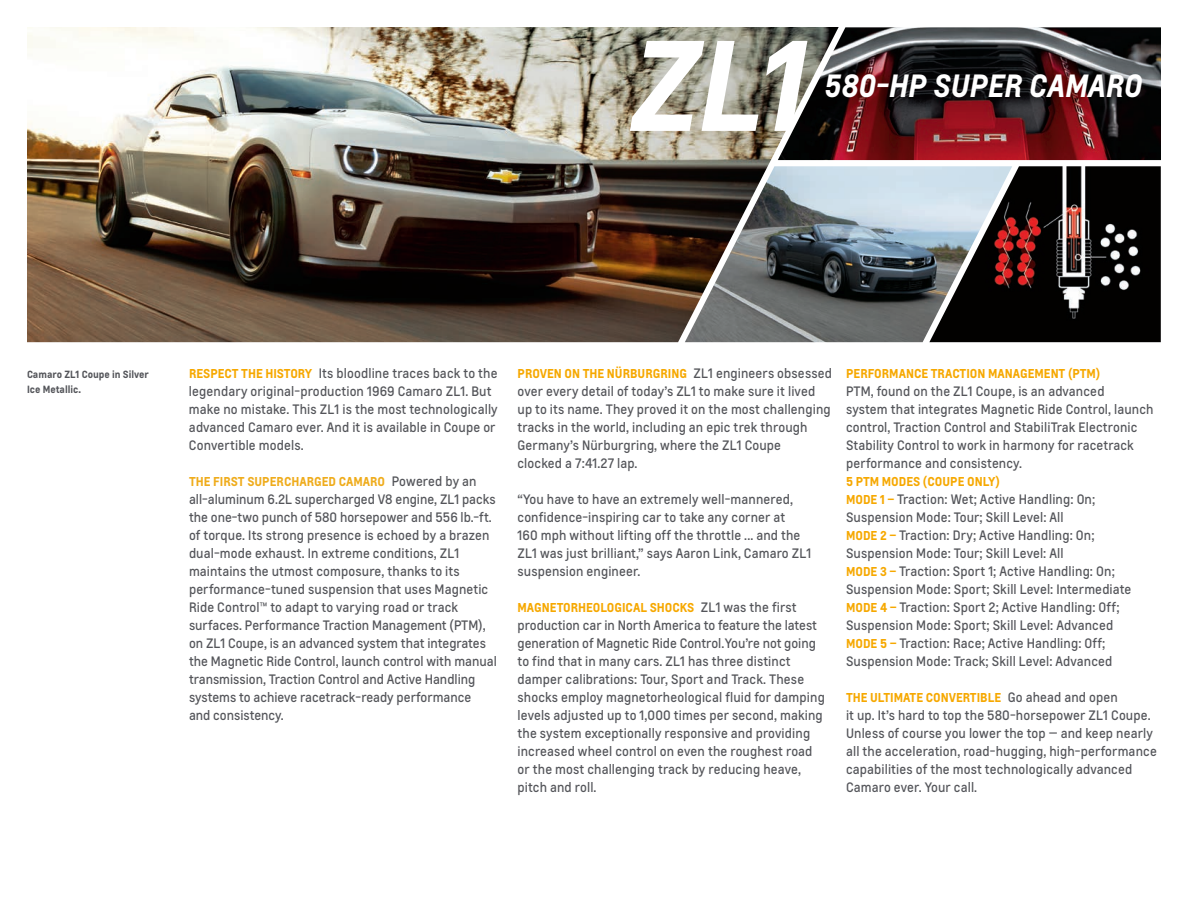
<style>
.page{position:relative;width:1188px;height:918px;background:#fff}
.page>*{position:absolute;margin:0;border:0;box-sizing:border-box;transform-origin:0 0}
.t1{font:italic 700 120px "Louis";color:#fff}
.t2{font:italic 700 30px "Louis";letter-spacing:-.005em;color:#fff}
.t3{font:12.75px/18px "Louis";letter-spacing:.01em;color:#54555a}
.t4{font:700 12px "Louis";color:#f6a800}
.t5{font:700 12px "Louis";color:#efac1c}
.t6{font:700 9.75px/15px "Louis";color:#54555a}
.s1{font-weight:400;font-size:12.75px;color:#54555a}
.s2{font-weight:700;font-size:12px;color:#f6a800}
</style>
<div class="page">
<img style="left:27px;top:27px;width:812px;height:315px">
<img style="left:685px;top:166px;width:244px;height:176px">
<img style="left:929px;top:166px;width:232px;height:176px">
<img style="left:778px;top:27px;width:383px;height:133px">
<h1 class="t1" style="left:628px;top:6px;width:179px">ZL1</h1>
<h2 class="t2" style="left:824px;top:66px;width:320px">580-HP SUPER CAMARO</h2>
<p class="t6" style="left:27px;top:367px;width:123px">CAMARO ZL1 COUPE IN SILVER<br>ICE METALLIC.</p>
<p class="t3" style="left:189px;top:364px;width:310px;text-indent:130px">Its bloodline traces back to the legendary original-production 1969 Camaro ZL1. But make no mistake. This ZL1 is the most technologically advanced Camaro ever. And it is available in Coupe or Convertible models.</p>
<p class="t5" style="left:189px;top:474px;width:289px">THE FIRST SUPERCHARGED CAMARO <span class="s1">Powered by an</span></p>
<p class="t3" style="left:189px;top:490px;width:309px">all-aluminum 6.2L supercharged V8 engine, ZL1 packs the one-two punch of 580 horsepower and 556 lb.-ft. of torque. Its strong presence is echoed by a brazen dual-mode exhaust. In extreme conditions, ZL1 maintains the utmost composure, thanks to its performance-tuned suspension that uses Magnetic Ride Control™ to adapt to varying road or track surfaces. Performance Traction Management (PTM), on ZL1 Coupe, is an advanced system that integrates the Magnetic Ride Control, launch control with manual transmission, Traction Control and Active Handling systems to achieve racetrack-ready performance<br>and consistency.</p>
<p class="t4" style="left:189px;top:366px;width:16px">RESPECT</p>
<p class="t4" style="left:241px;top:366px;width:8px">THE</p>
<p class="t4" style="left:265px;top:366px;width:8px">HISTORY</p>
<p class="t4" style="left:518px;top:366px;width:316px">PROVEN ON THE NÜRBURGRING <span class="s1">ZL1 engineers obsessed</span></p>
<p class="t3" style="left:518px;top:382px;width:315px">over every detail of today’s ZL1 to make sure it lived up to its name. They proved it on the most challenging tracks in the world, including an epic trek through Germany’s Nürburgring, where the ZL1 Coupe<br>clocked a 7:41.27 lap.</p>
<p class="t3" style="left:518px;top:490px;width:295px">“You have to have an extremely well-mannered, confidence-inspiring car to take any corner at<br>160 mph without lifting off the throttle ... and the ZL1 was just brilliant,” says Aaron Link, Camaro ZL1 suspension engineer.</p>
<p class="t4" style="left:518px;top:600px;width:18px">MAGNETORHEOLOGICAL</p>
<p class="t4" style="left:650px;top:600px;width:9px">SHOCKS</p>
<p class="t3" style="left:518px;top:598px;width:309px;text-indent:183px">ZL1 was the first production car in North America to feature the latest generation of Magnetic Ride Control.You’re not going to find that in many cars. ZL1 has three distinct damper calibrations: Tour, Sport and Track. These shocks employ magnetorheological fluid for damping levels adjusted up to 1,000 times per second, making the system exceptionally responsive and providing increased wheel control on even the roughest road or the most challenging track by reducing heave, pitch and roll.</p>
<p class="t4" style="left:846px;top:366px;width:16px">PERFORMANCE</p>
<p class="t4" style="left:931px;top:366px;width:15px">TRACTION</p>
<p class="t4" style="left:988px;top:366px;width:18px">MANAGEMENT</p>
<p class="t4" style="left:1068px;top:366px;width:34px">(PTM)</p>
<p class="t3" style="left:846px;top:382px;width:309px">PTM, found on the ZL1 Coupe, is an advanced<br>system that integrates Magnetic Ride Control, launch control, Traction Control and StabiliTrak Electronic Stability Control to work in harmony for racetrack performance and consistency.</p>
<p class="t4" style="left:846px;top:474px;width:54px">5 PTM MODES</p>
<p class="t4" style="left:923px;top:474px;width:13px">(COUPE</p>
<p class="t4" style="left:967px;top:474px;width:8px">ONLY</p>
<p class="t4" style="left:995px;top:474px;width:6px">)</p>
<p class="t3" style="left:846px;top:490px;width:287px"><span class="s2">MODE 1 –</span> Traction: Wet; Active Handling: On; Suspension Mode: Tour; Skill Level: All<br><span class="s2">MODE 2 –</span> Traction: Dry; Active Handling: On; Suspension Mode: Tour; Skill Level: All<br><span class="s2">MODE 3 –</span> Traction: Sport 1; Active Handling: On; Suspension Mode: Sport; Skill Level: Intermediate <span class="s2">MODE 4 –</span> Traction: Sport 2; Active Handling: Off; Suspension Mode: Sport; Skill Level: Advanced <span class="s2">MODE 5 –</span> Traction: Race; Active Handling: Off; Suspension Mode: Track; Skill Level: Advanced</p>
<p class="t4" style="left:846px;top:690px;width:8px">THE</p>
<p class="t4" style="left:870px;top:690px;width:8px">ULTIMATE</p>
<p class="t4" style="left:926px;top:690px;width:8px">CONVERTIBLE</p>
<p class="t3" style="left:846px;top:688px;width:312px;text-indent:162px">Go ahead and open<br>it up. It’s hard to top the 580-horsepower ZL1 Coupe.<br>Unless of course you lower the top — and keep nearly all the acceleration, road-hugging, high-performance capabilities of the most technologically advanced Camaro ever. Your call.</p>
</div>
